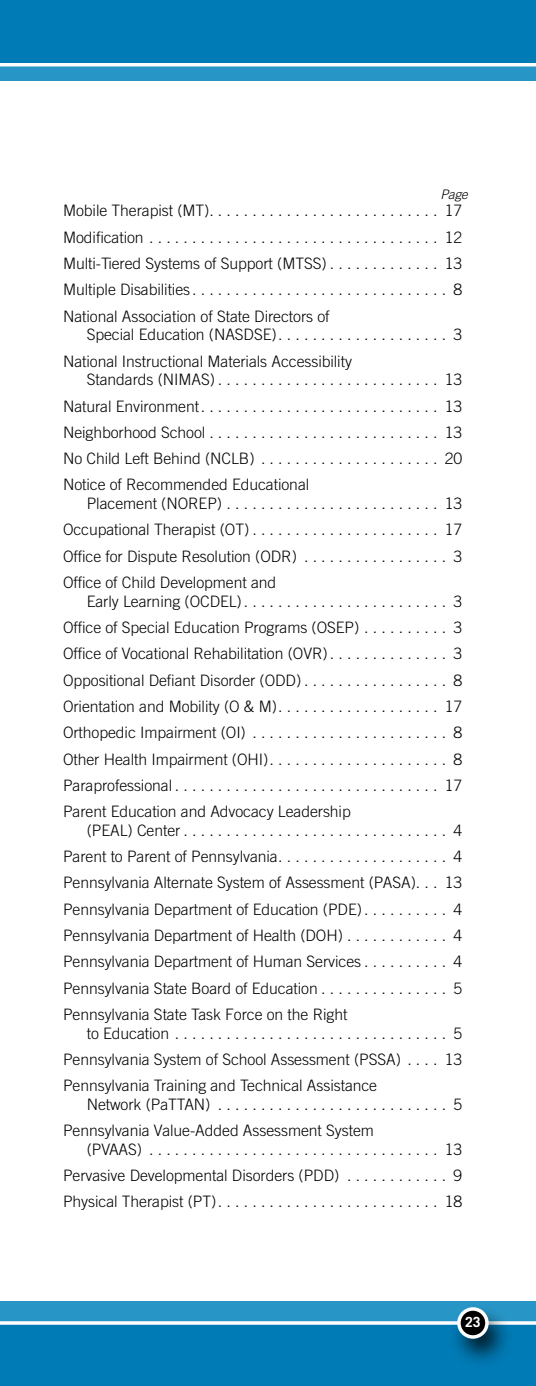
<style>
.page{position:relative;width:536px;height:1386px;background:#fff}
.page>*{position:absolute;margin:0;border:0;box-sizing:border-box;transform-origin:0 0}
.index_listing{font:300 15.75px/18.7px "Trade Gothic LT Std";letter-spacing:-.005em;color:#000}
.t1{font:700 14px "Trade Gothic LT Std";color:#fff}
.t2{font:italic 300 13.12px "Trade Gothic LT Std";color:#000}
</style>
<div class="page">
<div style="left:0;top:16px;width:536px;height:65px;background:#2796c7"></div>
<div style="left:0;top:1301px;width:536px;height:65px;background:#2796c7"></div>
<div style="left:0;top:0;width:536px;height:65px;background:#007bb6"></div>
<div style="left:0;top:1323px;width:536px;height:63px;background:#007bb6"></div>
<svg style="left:0;top:1321px;width:536px;height:4px;background:#e1f0f6"></svg>
<div style="left:447px;top:1304px;width:66px;height:65px;background:#000;opacity:.75"></div>
<div style="left:458px;top:1309px;width:28px;height:28px;background:#000;border-radius:50%"></div>
<div style="left:457px;top:1307px;width:31px;height:32px;border:4px solid #fff;border-radius:50%"></div>
<hr style="left:0;top:63px;width:536px;height:3px;background:#fff">
<p class="t2" style="left:440px;top:187px;width:29px">Page</p>
<p class="index_listing" style="left:63px;top:201px;width:400px">Mobile Therapist (MT)........................... 17</p>
<p class="index_listing" style="left:63px;top:228px;width:400px">Modification . . . . . . . . . . . . . . . . . . . . . . . . . . . . . . . . . . 12</p>
<p class="index_listing" style="left:63px;top:254px;width:400px">Multi-Tiered Systems of Support (MTSS) . . . . . . . . . . . . . 13</p>
<p class="index_listing" style="left:63px;top:280px;width:400px">Multiple Disabilities . . . . . . . . . . . . . . . . . . . . . . . . . . . . . . 8</p>
<p class="index_listing" style="left:87px;top:306px;width:377px;text-indent:-24px">National Association of State Directors of<br>Special Education (NASDSE) . . . . . . . . . . . . . . . . . . . . 3</p>
<p class="index_listing" style="left:87px;top:351px;width:377px;text-indent:-24px">National Instructional Materials Accessibility<br>Standards (NIMAS) . . . . . . . . . . . . . . . . . . . . . . . . . . 13</p>
<p class="index_listing" style="left:63px;top:396px;width:400px">Natural Environment . . . . . . . . . . . . . . . . . . . . . . . . . . . . 13</p>
<p class="index_listing" style="left:63px;top:423px;width:400px">Neighborhood School . . . . . . . . . . . . . . . . . . . . . . . . . . . 13</p>
<p class="index_listing" style="left:63px;top:449px;width:400px">No Child Left Behind (NCLB) . . . . . . . . . . . . . . . . . . . . . 20</p>
<p class="index_listing" style="left:87px;top:475px;width:377px;text-indent:-24px">Notice of Recommended Educational<br>Placement (NOREP) . . . . . . . . . . . . . . . . . . . . . . . . . 13</p>
<p class="index_listing" style="left:63px;top:520px;width:400px">Occupational Therapist (OT) . . . . . . . . . . . . . . . . . . . . . . 17</p>
<p class="index_listing" style="left:63px;top:547px;width:400px">Office for Dispute Resolution (ODR) . . . . . . . . . . . . . . . . . 3</p>
<p class="index_listing" style="left:87px;top:573px;width:377px;text-indent:-24px">Office of Child Development and<br>Early Learning (OCDEL) . . . . . . . . . . . . . . . . . . . . . . . . 3</p>
<p class="index_listing" style="left:63px;top:618px;width:400px">Office of Special Education Programs (OSEP) . . . . . . . . . . 3</p>
<p class="index_listing" style="left:63px;top:644px;width:400px">Office of Vocational Rehabilitation (OVR) . . . . . . . . . . . . . . 3</p>
<p class="index_listing" style="left:63px;top:670px;width:400px">Oppositional Defiant Disorder (ODD) . . . . . . . . . . . . . . . . . 8</p>
<p class="index_listing" style="left:63px;top:697px;width:400px">Orientation and Mobility (O &amp; M) . . . . . . . . . . . . . . . . . . . 17</p>
<p class="index_listing" style="left:63px;top:723px;width:400px">Orthopedic Impairment (OI) . . . . . . . . . . . . . . . . . . . . . . . 8</p>
<p class="index_listing" style="left:63px;top:749px;width:400px">Other Health Impairment (OHI) . . . . . . . . . . . . . . . . . . . . . 8</p>
<p class="index_listing" style="left:63px;top:776px;width:400px">Paraprofessional . . . . . . . . . . . . . . . . . . . . . . . . . . . . . . . 17</p>
<p class="index_listing" style="left:87px;top:802px;width:377px;text-indent:-24px">Parent Education and Advocacy Leadership<br>(PEAL) Center . . . . . . . . . . . . . . . . . . . . . . . . . . . . . . . 4</p>
<p class="index_listing" style="left:63px;top:847px;width:400px">Parent to Parent of Pennsylvania . . . . . . . . . . . . . . . . . . . . 4</p>
<p class="index_listing" style="left:63px;top:873px;width:400px">Pennsylvania Alternate System of Assessment (PASA) . . . 13</p>
<p class="index_listing" style="left:63px;top:899px;width:400px">Pennsylvania Department of Education (PDE) . . . . . . . . . . 4</p>
<p class="index_listing" style="left:63px;top:926px;width:400px">Pennsylvania Department of Health (DOH) . . . . . . . . . . . . 4</p>
<p class="index_listing" style="left:63px;top:952px;width:400px">Pennsylvania Department of Human Services . . . . . . . . . . 4</p>
<p class="index_listing" style="left:63px;top:978px;width:400px">Pennsylvania State Board of Education . . . . . . . . . . . . . . . 5</p>
<p class="index_listing" style="left:87px;top:1005px;width:377px;text-indent:-24px">Pennsylvania State Task Force on the Right<br>to Education . . . . . . . . . . . . . . . . . . . . . . . . . . . . . . . . 5</p>
<p class="index_listing" style="left:63px;top:1050px;width:400px">Pennsylvania System of School Assessment (PSSA) . . . . 13</p>
<p class="index_listing" style="left:87px;top:1076px;width:377px;text-indent:-24px">Pennsylvania Training and Technical Assistance<br>Network (PaTTAN) . . . . . . . . . . . . . . . . . . . . . . . . . . . 5</p>
<p class="index_listing" style="left:87px;top:1121px;width:377px;text-indent:-24px">Pennsylvania Value-Added Assessment System<br>(PVAAS) . . . . . . . . . . . . . . . . . . . . . . . . . . . . . . . . . . 13</p>
<p class="index_listing" style="left:63px;top:1166px;width:400px">Pervasive Developmental Disorders (PDD) . . . . . . . . . . . . 9</p>
<p class="index_listing" style="left:63px;top:1192px;width:400px">Physical Therapist (PT) . . . . . . . . . . . . . . . . . . . . . . . . . . 18</p>
<p class="t1" style="left:465px;top:1313px;width:17px">23</p>
</div>
